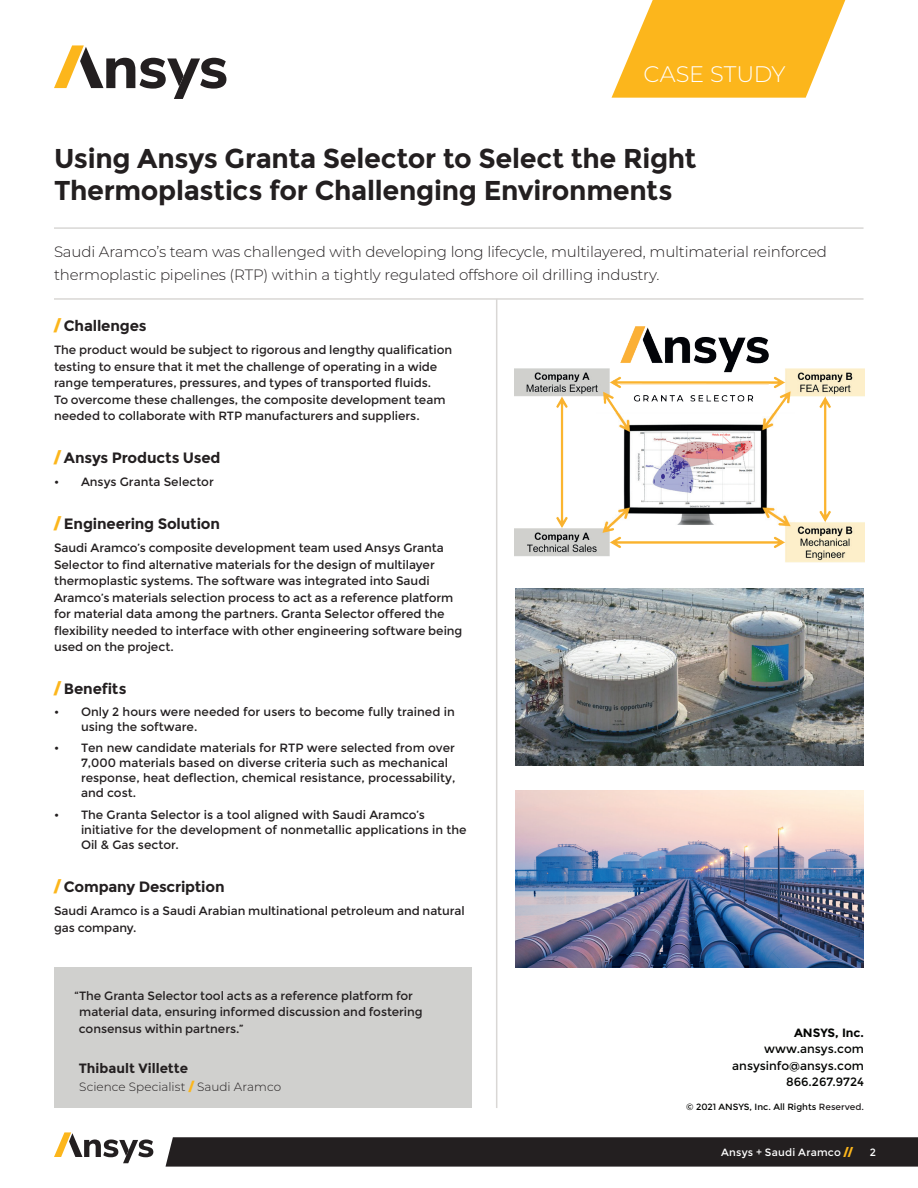
<style>
.page{position:relative;width:918px;height:1188px;background:#fff}
.page>*{position:absolute;margin:0;border:0;box-sizing:border-box;transform-origin:0 0}
.t1{font:700 27.3px/32.7px "Montserrat";letter-spacing:-.01em;color:#231f20}
.t2{font:300 22.5px "Montserrat";letter-spacing:-.005em;color:#fff}
.t3{font:300 15px/22.5px "Montserrat";letter-spacing:-.01em;color:#231f20}
.t4{font:700 15px "Montserrat";letter-spacing:-.01em;color:#231f20}
.t5{font:700 13.5px "Montserrat";color:#231f20}
.t6{font:12px/16.5px "Montserrat";letter-spacing:-.005em;color:#231f20}
.t7{font:12px/16.5px "Montserrat";color:#040503;text-align:right}
.t8{font:300 12px "Montserrat";letter-spacing:.005em;color:#231f20}
.t9{font:700 12px "Montserrat";letter-spacing:-.005em;color:#040503}
.t10{font:10.5px "Montserrat";letter-spacing:.02em;color:#fff}
.t11{font:9px "Montserrat";color:#040503}
.s1{font-weight:900;color:#fcb61c}
.s2{color:#231f20}
</style>
<div class="page">
<svg style="left:166px;top:1137px;width:752px;height:30px;background:#282425"></svg>
<svg style="left:54px;top:1132px;width:99px;height:31px"></svg>
<svg style="left:54px;top:45px;width:172px;height:54px"></svg>
<svg style="left:612px;top:0;width:233px;height:98px"></svg>
<hr style="left:54px;top:298px;width:810px;height:2px;background:#d9d7d5">
<hr style="left:54px;top:227px;width:810px;height:2px;background:#d9d7d5">
<hr style="left:496px;top:299px;width:1px;height:809px;background:#d9d7d5">
<img style="left:516px;top:588px;width:348px;height:177px">
<img style="left:516px;top:791px;width:348px;height:177px">
<img style="left:515px;top:368px;width:350px;height:195px">
<img style="left:620px;top:326px;width:148px;height:78px">
<div style="left:54px;top:968px;width:418px;height:140px;background:#d0d0ce"></div>
<h2 class="t2" style="left:644px;top:59px;width:143px">CASE STUDY</h2>
<h1 class="t1" style="left:54px;top:142px;width:644px">Using Ansys Granta Selector to Select the Right<br>Thermoplastics for Challenging Environments</h1>
<p class="t3" style="left:54px;top:240px;width:775px">Saudi Aramco’s team was challenged with developing long lifecycle, multilayered, multimaterial reinforced thermoplastic pipelines (RTP) within a tightly regulated offshore oil drilling industry.</p>
<p class="t4" style="left:54px;top:317px;width:94px"><span class="s1">/</span> Challenges</p>
<p class="t6" style="left:54px;top:342px;width:400px">The product would be subject to rigorous and lengthy qualification testing to ensure that it met the challenge of operating in a wide range temperatures, pressures, and types of transported fluids.<br>To overcome these challenges, the composite development team needed to collaborate with RTP manufacturers and suppliers.</p>
<p class="t4" style="left:54px;top:449px;width:168px"><span class="s1">/</span> Ansys Products Used</p>
<p class="t6" style="left:54px;top:474px;width:161px">• Ansys Granta Selector</p>
<p class="t4" style="left:54px;top:515px;width:168px"><span class="s1">/</span> Engineering Solution</p>
<p class="t6" style="left:54px;top:540px;width:410px">Saudi Aramco’s composite development team used Ansys Granta Selector to find alternative materials for the design of multilayer thermoplastic systems. The software was integrated into Saudi Aramco’s materials selection process to act as a reference platform for material data among the partners. Granta Selector offered the flexibility needed to interface with other engineering software being used on the project.</p>
<p class="t4" style="left:54px;top:680px;width:74px"><span class="s1">/</span> Benefits</p>
<p class="t6" style="left:81px;top:704px;width:375px;line-height:15px;text-indent:-27px">• Only 2 hours were needed for users to become fully trained in using the software.</p>
<p class="t6" style="left:81px;top:741px;width:376px;line-height:15px;text-indent:-27px">• Ten new candidate materials for RTP were selected from over 7,000 materials based on diverse criteria such as mechanical response, heat deflection, chemical resistance, processability, and cost.</p>
<p class="t6" style="left:81px;top:808px;width:387px;line-height:15px;text-indent:-27px">• The Granta Selector is a tool aligned with Saudi Aramco’s initiative for the development of nonmetallic applications in the<br>Oil &amp; Gas sector.</p>
<p class="t4" style="left:54px;top:878px;width:172px"><span class="s1">/</span> Company Description</p>
<p class="t6" style="left:54px;top:903px;width:412px">Saudi Aramco is a Saudi Arabian multinational petroleum and natural gas company.</p>
<p class="t6" style="left:79px;top:987px;width:345px;text-indent:-4px">“The Granta Selector tool acts as a reference platform for material data, ensuring informed discussion and fostering consensus within partners.”</p>
<p class="t5" style="left:79px;top:1060px;width:111px">Thibault Villette</p>
<p class="t8" style="left:79px;top:1078px;width:203px">Science Specialist <span class="s1">/</span> Saudi Aramco</p>
<p class="t9" style="left:794px;top:1025px;width:71px">ANSYS, Inc.</p>
<p class="t7" style="left:732px;top:1041px;width:133px">www.ansys.com ansysinfo@ansys.com<br>866.267.9724</p>
<p class="t11" style="left:686px;top:1101px;width:179px">© 2021 ANSYS, Inc. All Rights <span class="s2">Reserved.</span></p>
<p class="t10" style="left:721px;top:1146px;width:133px">Ansys + Saudi Aramco <span class="s1">//</span></p>
<p class="t10" style="left:870px;top:1146px;width:8px">2</p>
</div>
